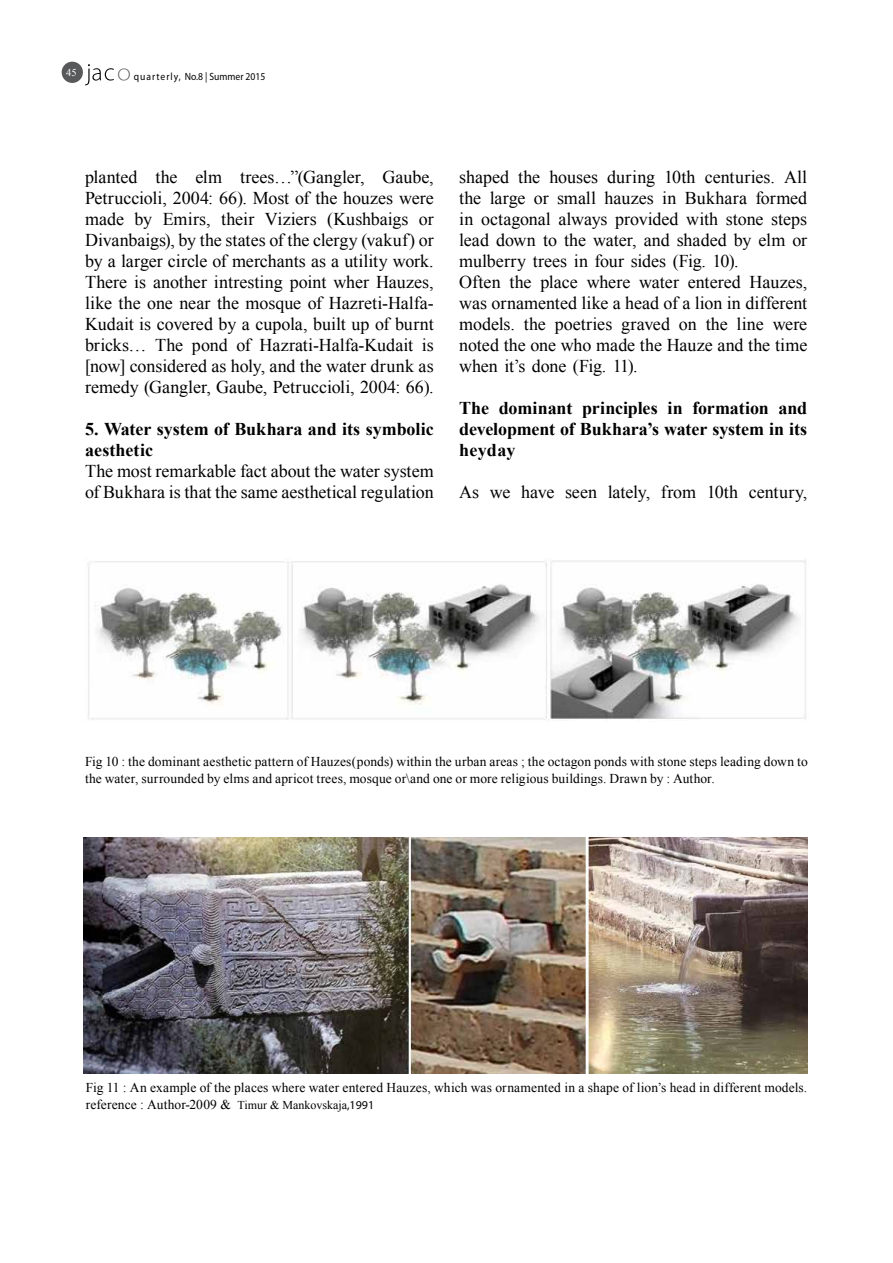
<style>
.page{position:relative;width:893px;height:1263px;background:#fff}
.page>*{position:absolute;margin:0;border:0;box-sizing:border-box;transform-origin:0 0}
.t1{font:18px/21px "Times New Roman";color:#000}
.t2{font:700 18px/21px "Times New Roman";letter-spacing:-.005em;color:#000}
.t3{font:13.5px/16.2px "Times New Roman";letter-spacing:.01em;color:#000}
.t4{font:12px "Times New Roman";color:#000}
.t5{font:10.5px "Myriad Pro";color:#000;scale:.92 1}
.t6{font:10.5px "Times New Roman";color:#fff}
.s1{font-family:"Myriad Pro"}
</style>
<div class="page">
<svg style="left:85px;top:64px;width:45px;height:21px"></svg>
<img style="left:87px;top:559px;width:719px;height:163px">
<img style="left:84px;top:838px;width:723px;height:236px">
<div style="left:62px;top:62px;width:21px;height:21px;background:#58595b;border-radius:50%"></div>
<p class="t6" style="left:66px;top:65px;width:12px">45</p>
<p class="t5" style="left:134px;top:70px;width:144px">quarterly, No.8 | Summer 2015</p>
<p class="t1" style="left:85px;top:166px;width:54px">planted</p>
<p class="t1" style="left:85px;top:187px;width:350px">Petruccioli, 2004: 66 .) Most of the houzes were</p>
<p class="t1" style="left:419px;top:208px;width:16px">or</p>
<p class="t1" style="left:155px;top:166px;width:24px">the</p>
<p class="t1" style="left:195px;top:166px;width:28px">elm</p>
<p class="t1" style="left:240px;top:166px;width:126px">trees…”(Gangler,</p>
<p class="t1" style="left:382px;top:166px;width:53px">Gaube,</p>
<p class="t1" style="left:85px;top:208px;width:350px">made<br>Divanbaigs ,) by the states of the clergy (vakuf) or by a larger circle of merchants as a utility work.<br>There is another intresting point wher Hauzes,</p>
<p class="t1" style="left:85px;top:313px;width:350px">Kudait is covered by a cupola, built up of burnt</p>
<p class="t1" style="left:135px;top:208px;width:19px">by</p>
<p class="t1" style="left:163px;top:208px;width:50px">Emirs,</p>
<p class="t1" style="left:221px;top:208px;width:35px">their</p>
<p class="t1" style="left:265px;top:208px;width:53px">Viziers</p>
<p class="t1" style="left:327px;top:208px;width:83px">(Kushbaigs</p>
<p class="t1" style="left:85px;top:292px;width:350px">like the one near the mosque of Hazreti-Halfa-</p>
<p class="t1" style="left:422px;top:334px;width:13px">is</p>
<p class="t1" style="left:85px;top:334px;width:350px">bricks…<br>[now] considered as holy, and the water drunk as remedy (Gangler, Gaube, Petruccioli, 2004: 66 .(</p>
<p class="t2" style="left:85px;top:418px;width:350px">5. Water system of Bukhara and its symbolic aesthetic</p>
<p class="t1" style="left:85px;top:460px;width:350px">The most remarkable fact about the water system of Bukhara is that the same aesthetical regulation</p>
<p class="t1" style="left:155px;top:334px;width:30px">The</p>
<p class="t1" style="left:192px;top:334px;width:37px">pond</p>
<p class="t1" style="left:260px;top:334px;width:155px">Hazrati-Halfa-Kudait</p>
<p class="t1" style="left:236px;top:334px;width:16px">of</p>
<p class="t1" style="left:459px;top:166px;width:51px">shaped</p>
<p class="t1" style="left:518px;top:166px;width:24px">the</p>
<p class="t1" style="left:549px;top:166px;width:50px">houses</p>
<p class="t1" style="left:607px;top:166px;width:49px">during</p>
<p class="t1" style="left:664px;top:166px;width:33px">10th</p>
<p class="t1" style="left:705px;top:166px;width:72px">centuries.</p>
<p class="t1" style="left:784px;top:166px;width:25px">All</p>
<p class="t1" style="left:459px;top:187px;width:24px">the</p>
<p class="t1" style="left:459px;top:208px;width:350px">in octagonal always provided with stone steps</p>
<p class="t1" style="left:459px;top:229px;width:350px">lead down to the water, and shaded by elm or</p>
<p class="t1" style="left:459px;top:250px;width:281px">mulberry trees in four sides (Fig. 10 .(</p>
<p class="t1" style="left:750px;top:271px;width:59px">Hauzes,</p>
<p class="t1" style="left:490px;top:187px;width:37px">large</p>
<p class="t1" style="left:557px;top:187px;width:41px">small</p>
<p class="t1" style="left:604px;top:187px;width:51px">hauzes</p>
<p class="t1" style="left:662px;top:187px;width:16px">in</p>
<p class="t1" style="left:685px;top:187px;width:64px">Bukhara</p>
<p class="t1" style="left:755px;top:187px;width:53px">formed</p>
<p class="t1" style="left:534px;top:187px;width:16px">or</p>
<p class="t1" style="left:509px;top:271px;width:24px">the</p>
<p class="t1" style="left:540px;top:271px;width:39px">place</p>
<p class="t1" style="left:587px;top:271px;width:45px">where</p>
<p class="t1" style="left:688px;top:271px;width:54px">entered</p>
<p class="t1" style="left:459px;top:271px;width:43px">Often</p>
<p class="t1" style="left:459px;top:292px;width:349px">was ornamented like a head of a lion in different</p>
<p class="t1" style="left:773px;top:313px;width:36px">were</p>
<p class="t1" style="left:639px;top:271px;width:41px">water</p>
<p class="t1" style="left:459px;top:313px;width:350px">models.<br>noted the one who made the Hauze and the time when s’i t done (Fig. 11 .(</p>
<p class="t2" style="left:778px;top:397px;width:30px">and</p>
<p class="t1" style="left:524px;top:313px;width:24px">the</p>
<p class="t1" style="left:555px;top:313px;width:59px">poetries</p>
<p class="t1" style="left:621px;top:313px;width:50px">graved</p>
<p class="t1" style="left:706px;top:313px;width:24px">the</p>
<p class="t1" style="left:737px;top:313px;width:29px">line</p>
<p class="t1" style="left:679px;top:313px;width:19px">on</p>
<p class="t2" style="left:499px;top:397px;width:75px">dominant</p>
<p class="t2" style="left:582px;top:397px;width:77px">principles</p>
<p class="t2" style="left:667px;top:397px;width:17px">in</p>
<p class="t2" style="left:692px;top:397px;width:78px">formation</p>
<p class="t2" style="left:459px;top:397px;width:350px">The<br>development of Bukhara s’ water system in its heyday</p>
<p class="t1" style="left:749px;top:481px;width:60px">century,</p>
<p class="t1" style="left:521px;top:481px;width:35px">have</p>
<p class="t1" style="left:608px;top:481px;width:44px">lately,</p>
<p class="t1" style="left:707px;top:481px;width:33px">10th</p>
<p class="t1" style="left:661px;top:481px;width:37px">from</p>
<p class="t1" style="left:459px;top:481px;width:22px">As</p>
<p class="t1" style="left:490px;top:481px;width:22px">we</p>
<p class="t1" style="left:565px;top:481px;width:34px">seen</p>
<p class="t3" style="left:85px;top:753px;width:724px">Fig 10 : the dominant aesthetic pattern of Hauzes(ponds) within the urban areas ; the octagon ponds with stone steps leading down to the water, surrounded by elms and apricot trees, mosque or\and one or more religious buildings. Drawn by : Author.</p>
<p class="t3" style="left:86px;top:1079px;width:723px">Fig 11 : An example of the places where water entered Hauzes, which was ornamented in a shape of lion s’ head in different models.</p>
<p class="t4" style="left:238px;top:1097px;width:138px">Timur &amp; Mankovskaja<span class="s1">,1991</span></p>
<p class="t3" style="left:86px;top:1096px;width:146px">reference : Author-2009 &amp;</p>
</div>
